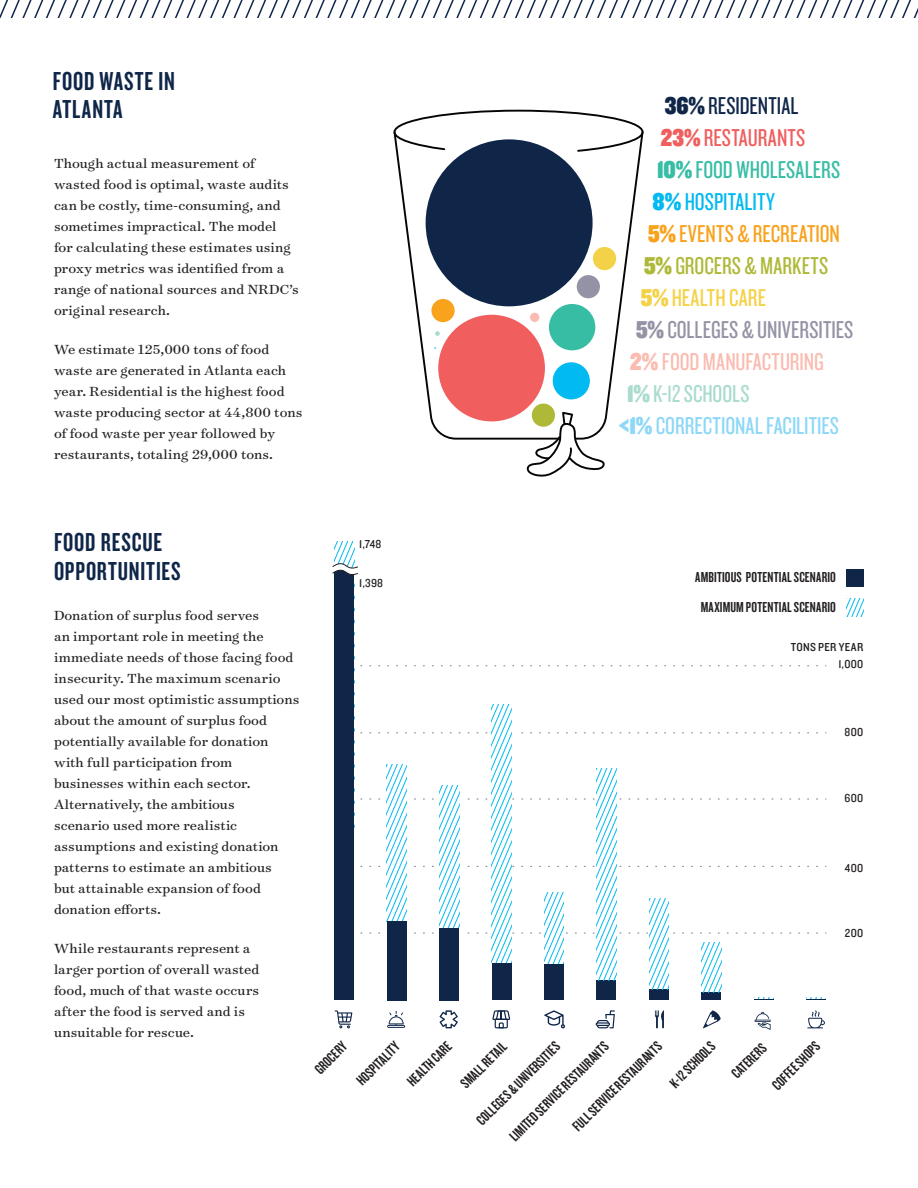
<style>
.page{position:relative;width:918px;height:1188px;background:#fff}
.page>*{position:absolute;margin:0;border:0;box-sizing:border-box;transform-origin:0 0}
.t1{font:27px/28.5px "Knockout HTF48 Featherweight";letter-spacing:.035em;color:#102649}
.t2{font:25.35px/32px "Knockout HTF28 Junior Featherwt";color:#8dd7f7}
.t3{font:25.35px "Knockout HTF28 Junior Featherwt";letter-spacing:.005em;color:#9493a6}
.t4{font:25.35px "Knockout HTF28 Junior Featherwt";letter-spacing:.005em;color:#f9a21c}
.t5{font:25.35px "Knockout HTF28 Junior Featherwt";letter-spacing:-.005em;color:#fabcb0}
.t6{font:25.35px "Knockout HTF28 Junior Featherwt";letter-spacing:.005em;color:#38bda5}
.t7{font:25.35px "Knockout HTF28 Junior Featherwt";letter-spacing:.005em;color:#aeb937}
.t8{font:25.35px "Knockout HTF28 Junior Featherwt";letter-spacing:.005em;color:#f05e5e}
.t9{font:25.35px "Knockout HTF28 Junior Featherwt";letter-spacing:.005em;color:#102649}
.t10{font:25.35px "Knockout HTF28 Junior Featherwt";letter-spacing:.005em;color:#00baf1}
.t11{font:25.35px "Knockout HTF28 Junior Featherwt";letter-spacing:.005em;color:#f4d247}
.t12{font:15px/21px "Surveyor Text";letter-spacing:.005em;color:#231f20}
.t13{font:15px "Knockout HTF48 Featherweight";letter-spacing:.015em;color:#231f20}
.t14{font:12px "Knockout HTF30 Junior Welterwt";letter-spacing:.02em;color:#231f20}
.s1{font-family:"Knockout HTF90 Ultmt Welterwt"}
.s2{font-family:"Knockout HTF90 Ultmt Welterwt";color:#a9dbce}
.s3{color:#a9dbce}
</style>
<div class="page">
<svg style="left:0;top:0;width:918px;height:18px"></svg>
<svg style="left:332px;top:541px;width:494px;height:459px"></svg>
<svg style="left:703px;top:1010px;width:18px;height:18px"></svg>
<svg style="left:492px;top:1010px;width:18px;height:18px"></svg>
<svg style="left:755px;top:1012px;width:16px;height:18px"></svg>
<hr style="left:596px;top:1022px;width:14px;height:4px;background:#1a2f50;border-radius:2px">
<svg style="left:597px;top:1010px;width:18px;height:18px"></svg>
<svg style="left:807px;top:1010px;width:18px;height:18px"></svg>
<svg style="left:335px;top:1010px;width:17px;height:18px"></svg>
<svg style="left:387px;top:1011px;width:18px;height:17px"></svg>
<svg style="left:439px;top:1010px;width:19px;height:18px"></svg>
<svg style="left:655px;top:1010px;width:9px;height:18px"></svg>
<svg style="left:544px;top:1010px;width:21px;height:18px"></svg>
<div style="left:846px;top:569px;width:18px;height:18px;background:#102649"></div>
<svg style="left:847px;top:599px;width:17px;height:17px"></svg>
<svg style="left:396px;top:153px;width:245px;height:287px"></svg>
<svg style="left:525px;top:410px;width:80px;height:67px"></svg>
<div style="left:426px;top:139px;width:167px;height:167px;background:#102649;border-radius:50%"></div>
<div style="left:438px;top:315px;width:107px;height:106px;background:#f05e5e;border-radius:50%"></div>
<div style="left:549px;top:304px;width:46px;height:46px;background:#38bda5;border-radius:50%"></div>
<div style="left:553px;top:362px;width:37px;height:37px;background:#00baf1;border-radius:50%"></div>
<div style="left:431px;top:299px;width:24px;height:23px;background:#f9a21c;border-radius:50%"></div>
<div style="left:532px;top:404px;width:23px;height:23px;background:#aeb937;border-radius:50%"></div>
<div style="left:593px;top:247px;width:23px;height:23px;background:#f4d247;border-radius:50%"></div>
<div style="left:577px;top:275px;width:23px;height:23px;background:#9493a6;border-radius:50%"></div>
<div style="left:530px;top:313px;width:9px;height:9px;background:#fabcb0;border-radius:50%"></div>
<svg style="left:435px;top:331px;width:5px;height:5px"></svg>
<svg style="left:393px;top:109px;width:251px;height:44px"></svg>
<p class="t1" style="left:53px;top:67px;width:123px">FOOD WASTE IN<br>ATLANTA</p>
<p class="t12" style="left:54px;top:152px;width:246px">Though actual measurement of wasted food is optimal, waste audits can be costly, time-consuming, and sometimes impractical. The model for calculating these estimates using proxy metrics was identified from a range of national sources and NRDC’s original research.</p>
<p class="t12" style="left:54px;top:338px;width:250px">We estimate 125,000 tons of food waste are generated in Atlanta each year. Residential is the highest food waste producing sector at 44,800 tons of food waste per year followed by restaurants, totaling 29,000 tons.</p>
<p class="t9" style="left:665px;top:93px;width:135px"><span class="s1">36%</span>RESIDENTIAL</p>
<p class="t8" style="left:661px;top:125px;width:146px"><span class="s1">23%</span>RESTAURANTS</p>
<p class="t6" style="left:657px;top:157px;width:185px"><span class="s1">10%</span>FOOD WHOLESALERS</p>
<p class="t10" style="left:653px;top:189px;width:124px"><span class="s1">8%</span> HOSPITALITY</p>
<p class="t4" style="left:648px;top:221px;width:193px"><span class="s1">5%</span>EVENTS &amp; RECREATION</p>
<p class="t7" style="left:644px;top:253px;width:186px"><span class="s1">5%</span>GROCERS &amp; MARKETS</p>
<p class="t11" style="left:641px;top:285px;width:127px"><span class="s1">5%</span>HEALTH CARE</p>
<p class="t3" style="left:636px;top:317px;width:219px"><span class="s1">5%</span> COLLEGES &amp; UNIVERSITIES</p>
<p class="t5" style="left:630px;top:348px;width:195px"><span class="s1">2%</span> FOOD MANUFACTURING</p>
<p class="t2" style="left:618px;top:378px;width:222px;text-indent:9px"><span class="s2">1%</span><span class="s3">K-12 SCHOOLS<br></span><span class="s1">&lt;1%</span> CORRECTIONAL FACILITIES</p>
<p class="t1" style="left:54px;top:528px;width:128px">FOOD RESCUE<br>OPPORTUNITIES</p>
<p class="t12" style="left:54px;top:604px;width:247px">Donation of surplus food serves<br>an important role in meeting the immediate needs of those facing food insecurity. The maximum scenario used our most optimistic assumptions about the amount of surplus food potentially available for donation with full participation from businesses within each sector.<br>Alternatively, the ambitious<br>scenario used more realistic assumptions and existing donation patterns to estimate an ambitious<br>but attainable expansion of food donation efforts.</p>
<p class="t12" style="left:54px;top:937px;width:207px">While restaurants represent a larger portion of overall wasted food, much of that waste occurs after the food is served and is unsuitable for rescue.</p>
<p class="t14" style="left:359px;top:538px;width:24px">1,748</p>
<p class="t14" style="left:359px;top:577px;width:25px">1,398</p>
<p class="t13" style="left:695px;top:570px;width:142px">AMBITIOUS POTENTIAL SCENARIO</p>
<p class="t13" style="left:701px;top:599px;width:137px">MAXIMUM POTENTIAL SCENARIO</p>
<p class="t14" style="left:791px;top:641px;width:74px">TONS PER YEAR</p>
<p class="t14" style="left:838px;top:658px;width:26px">1,000</p>
<p class="t14" style="left:845px;top:726px;width:20px">800</p>
<p class="t14" style="left:845px;top:792px;width:20px">600</p>
<p class="t14" style="left:845px;top:861px;width:20px">400</p>
<p class="t14" style="left:845px;top:926px;width:20px">200</p>
<p class="t13" style="left:354px;top:1077px;width:56px;rotate:-45deg">HOSPITALITY</p>
<p class="t13" style="left:404px;top:1078px;width:57px;rotate:-45deg">HEALTH CARE</p>
<p class="t13" style="left:570px;top:1123px;width:121px;rotate:-45deg">FULL SERVICE RESTAURANTS</p>
<p class="t13" style="left:312px;top:1066px;width:40px;rotate:-45deg">GROCERY</p>
<p class="t13" style="left:507px;top:1133px;width:135px;rotate:-45deg">LIMITED SERVICE RESTAURANTS</p>
<p class="t13" style="left:769px;top:1082px;width:63px;rotate:-45deg">COFFEE SHOPS</p>
<p class="t13" style="left:474px;top:1117px;width:113px;rotate:-45deg">COLLEGES &amp; UNIVERSITIES</p>
<p class="t13" style="left:458px;top:1080px;width:60px;rotate:-45deg">SMALL RETAIL</p>
<p class="t13" style="left:667px;top:1080px;width:59px;rotate:-45deg">K-12 SCHOOLS</p>
<p class="t13" style="left:729px;top:1071px;width:44px;rotate:-45deg">CATERERS</p>
</div>
